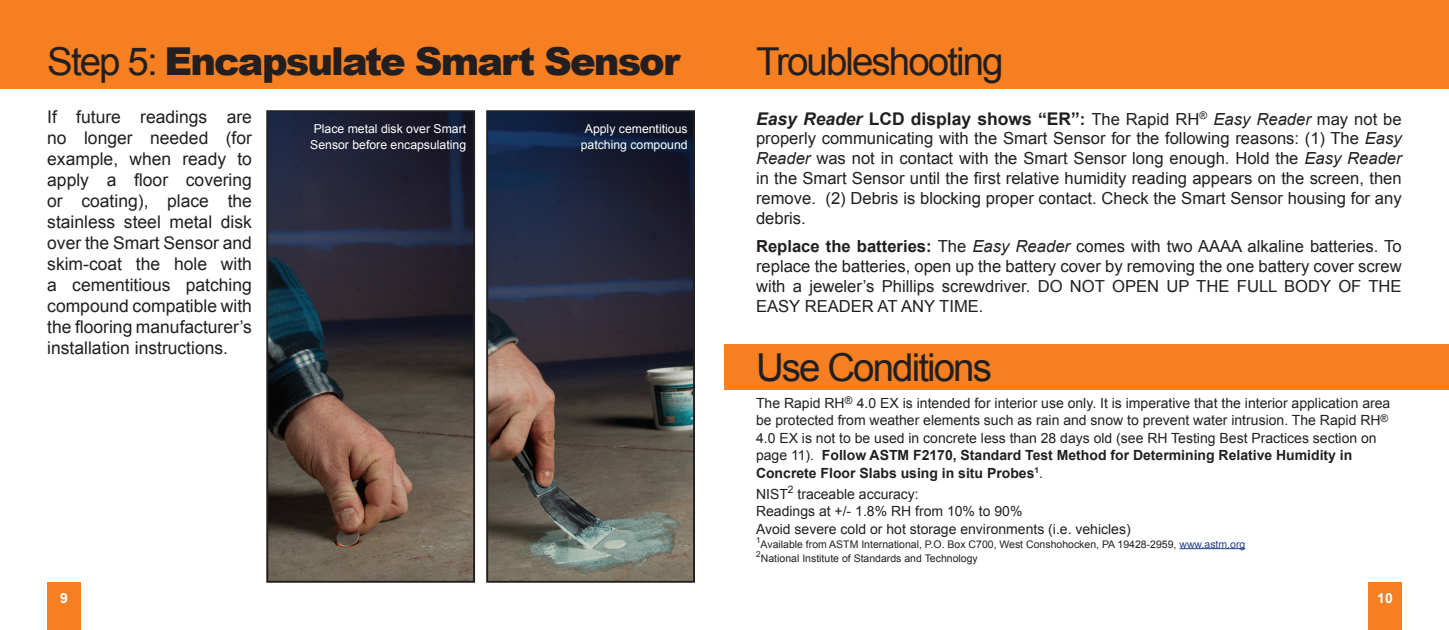
<style>
.page{position:relative;width:1449px;height:630px;background:#fff}
.page>*{position:absolute;margin:0;border:0;box-sizing:border-box;transform-origin:0 0}
.t1{font:900 38.5px "Arial";letter-spacing:-.05em;color:#231f20}
.t2{font:38.5px "Arial";letter-spacing:-.05em;color:#231f20}
.t3{font:17.5px/21px "Arial";color:#231f20;text-align:justify}
.Body_Paragraphs{font:700 17.5px "Arial";color:#231f20}
.Body_Paragraphs-2{font:16.62px/19.9px "Arial";color:#231f20;text-align:justify}
.t4{font:14px/17.5px "Arial";color:#231f20}
.t5{font:700 14px "Arial";color:#fff}
.Photo_Caption{font:12.25px/15.8px "Arial";color:#fff}
.t6{font:10.5px "Arial";color:#231f20}
.s1{font-weight:400}
.s2{font-style:italic}
.s3{font-size:16.62px}
.s4{font-weight:400;font-size:16.62px}
.s5{font-weight:400;font-style:italic;font-size:16.62px}
.s6{font-weight:700}
.s7{color:#253f8e}
</style>
<div class="page">
<div style="left:0;top:0;width:1449px;height:88px;background:#f57f21"></div>
<div style="left:47px;top:583px;width:34px;height:47px;background:#f57f21"></div>
<div style="left:1368px;top:583px;width:34px;height:47px;background:#f57f21"></div>
<img style="left:269px;top:113px;width:203px;height:467px">
<div style="left:266px;top:110px;width:209px;height:473px;border:2px solid #231f20"></div>
<img style="left:489px;top:113px;width:203px;height:467px">
<div style="left:486px;top:110px;width:209px;height:473px;border:2px solid #231f20"></div>
<hr style="left:1179px;top:548px;width:66px;height:1px;background:#253f8e">
<div style="left:724px;top:345px;width:725px;height:45px;background:#f57f21"></div>
<p class="t1" style="left:47px;top:34px;width:634px"><span class="s1">Step 5:</span> Encapsulate Smart Sensor</p>
<p class="t3" style="left:47px;top:107px;width:206px">If future readings are no longer needed (for example, when ready to apply a floor covering or coating), place the stainless steel metal disk over the Smart Sensor and skim-coat the hole with a cementitious patching compound compatible with the flooring manufacturer’s installation instructions.</p>
<p class="Photo_Caption" style="left:310px;top:121px;width:157px">Place metal disk over Smart<br>Sensor before encapsulating</p>
<p class="Photo_Caption" style="left:581px;top:121px;width:108px;text-align:center">Apply cementitious patching compound</p>
<p class="t2" style="left:756px;top:37px;width:249px">Troubleshooting</p>
<p class="Body_Paragraphs" style="left:756px;top:107px;width:647px"><span class="s2">Easy Reader</span> LCD display shows “ER”<span class="s3">:</span> <span class="s4">The Rapid RH</span><sup>®</sup> <span class="s5">Easy Reader</span> <span class="s4">may not be</span></p>
<p class="Body_Paragraphs-2" style="left:756px;top:129px;width:647px">properly communicating with the Smart Sensor for the following reasons: (1) The <span class="s2">Easy Reader</span> was not in contact with the Smart Sensor long enough. Hold the <span class="s2">Easy Reader </span>in the Smart Sensor until the first relative humidity reading appears on the screen, then remove. (2) Debris is blocking proper contact. Check the Smart Sensor housing for any debris.</p>
<p class="Body_Paragraphs-2" style="left:756px;top:236px;width:647px"><span class="s6">Replace the batteries:</span> The <span class="s2">Easy Reader</span> comes with two AAAA alkaline batteries. To replace the batteries, open up the battery cover by removing the one battery cover screw with a jeweler’s Phillips screwdriver. DO NOT OPEN UP THE FULL BODY OF THE EASY READER AT ANY TIME.</p>
<p class="t2" style="left:756px;top:343px;width:238px">Use Conditions</p>
<p class="t4" style="left:756px;top:394px;width:636px">The Rapid RH<sup>®</sup> 4.0 EX is intended for interior use only. It is imperative that the interior application area be protected from weather elements such as rain and snow to prevent water intrusion. The Rapid RH<sup>® </sup>4.0 EX is not to be used in concrete less than 28 days old (see RH Testing Best Practices section on page 11). <span class="s6">Follow ASTM F2170, Standard Test Method for Determining Relative Humidity in Concrete Floor Slabs using in situ Probes</span><sup>1</sup>.</p>
<p class="t4" style="left:756px;top:485px;width:164px">NIST<sup>2</sup> traceable accuracy:</p>
<p class="t4" style="left:756px;top:503px;width:268px">Readings at +/- 1.8% RH from 10% to 90%</p>
<p class="t4" style="left:756px;top:520px;width:376px">Avoid severe cold or hot storage environments (i.e. vehicles)</p>
<p class="t6" style="left:756px;top:537px;width:491px"><sup>1</sup>Available from ASTM International, P.O. Box C700, West Conshohocken, PA 19428-2959, <span class="s7">www.astm.org</span></p>
<p class="t6" style="left:756px;top:551px;width:223px"><sup>2</sup>National Institute of Standards and Technology</p>
<p class="t5" style="left:60px;top:588px;width:9px">9</p>
<p class="t5" style="left:1377px;top:588px;width:17px">10</p>
</div>
